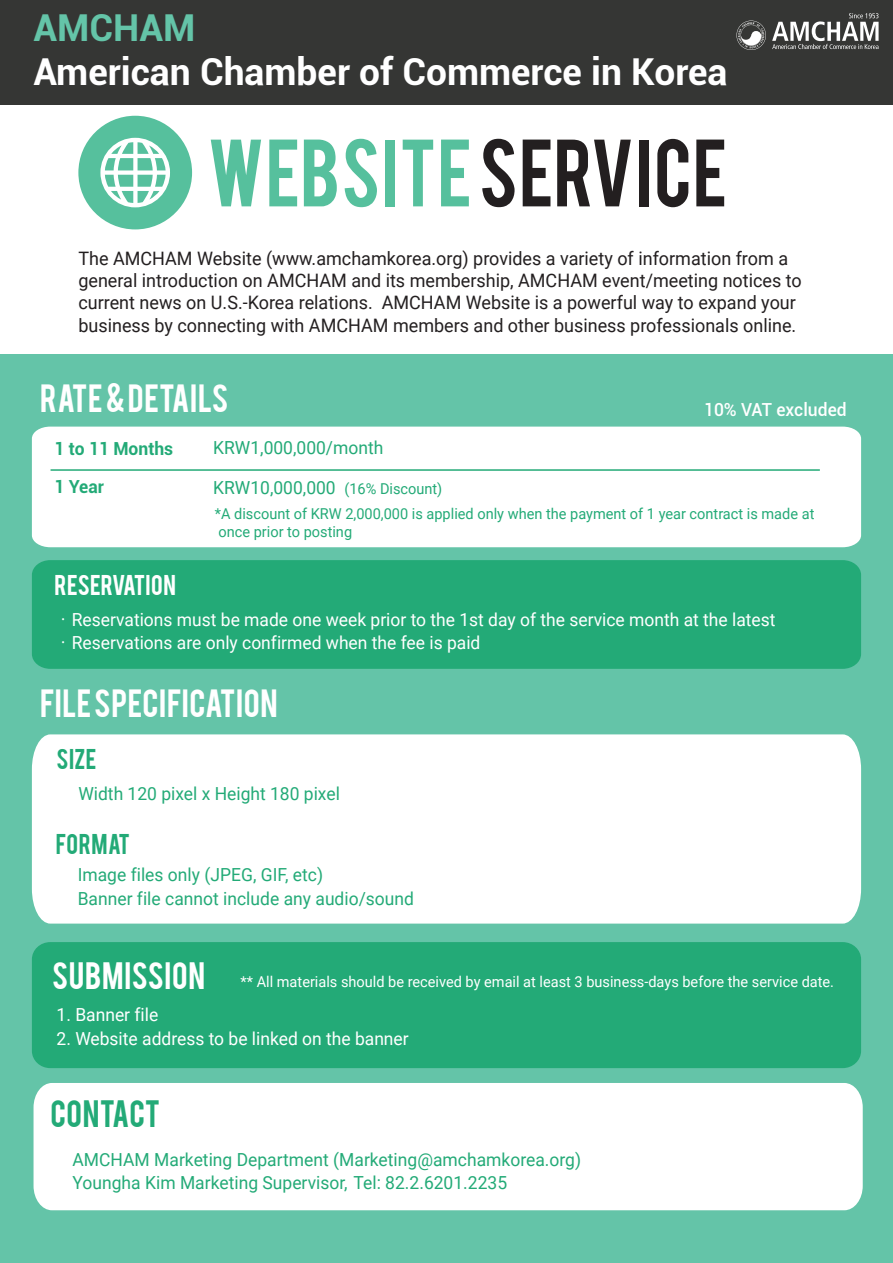
<style>
.page{position:relative;width:893px;height:1263px;background:#fff}
.page>*{position:absolute;margin:0;border:0;box-sizing:border-box;transform-origin:0 0}
.t1{font:75px "Bebas";letter-spacing:.02em;color:#56c09d}
.t2{font:700 37.05px "Roboto";color:#fff}
.t3{font:700 37.05px "Roboto";color:#64c4a8}
.t4{font:30.9px "Bebas";letter-spacing:.015em;color:#fff}
.t5{font:30px "Bebas";letter-spacing:.025em;color:#fff}
.t6{font:30px "Bebas";letter-spacing:.01em;color:#23aa77}
.t7{font:22.5px "Bebas";letter-spacing:.01em;color:#fff}
.t8{font:22.5px "Bebas";letter-spacing:.02em;color:#23aa77}
.t9{font:18.6px/22.2px "Roboto";color:#231f20}
.t10{font:18px/24px "Roboto";color:#23aa77}
.t11{font:18px/22.5px "Roboto";color:#fff}
.t12{font:700 18px/37.7px "Roboto";color:#23aa77}
.t13{font:500 18px "Roboto";color:#fff}
.t14{font:15px/18px "Roboto";color:#23aa77}
.t15{font:15px "Roboto";color:#fff}
.s1{color:#231f20}
.s2{font-size:15px}
.s3{font-family:"Adobe Myungjo Std";font-weight:500}
</style>
<div class="page">
<div style="left:0;top:354px;width:893px;height:909px;background:#64c4a8"></div>
<div style="left:0;top:0;width:893px;height:104px;background:#353634"></div>
<div style="left:78px;top:116px;width:114px;height:113px;background:#56c09d;border-radius:50%"></div>
<div style="left:32px;top:734px;width:829px;height:189px;background:#fff"></div>
<div style="left:32px;top:560px;width:829px;height:109px;background:#23aa77"></div>
<div style="left:32px;top:942px;width:829px;height:126px;background:#23aa77;border-radius:18px"></div>
<svg style="left:100px;top:138px;width:70px;height:69px"></svg>
<div style="left:32px;top:427px;width:829px;height:120px;background:#fff"></div>
<hr style="left:51px;top:469px;width:769px;height:2px;background:#23aa77">
<div style="left:34px;top:1083px;width:829px;height:127px;background:#fff"></div>
<svg style="left:772px;top:13px;width:107px;height:36px"></svg>
<svg style="left:736px;top:20px;width:30px;height:30px"></svg>
<h2 class="t3" style="left:34px;top:1px;width:163px">AMCHAM</h2>
<h2 class="t2" style="left:34px;top:46px;width:695px">American Chamber of Commerce in Korea</h2>
<h1 class="t1" style="left:207px;top:118px;width:522px">WEBSITE<span class="s1">SERVICE</span></h1>
<p class="t9" style="left:78px;top:246px;width:725px">The AMCHAM Website (www.amchamkorea.org) provides a variety of information from a general introduction on AMCHAM and its membership, AMCHAM event/meeting notices to current news on U.S.-Korea relations. AMCHAM Website is a powerful way to expand your business by connecting with AMCHAM members and other business professionals online.</p>
<h3 class="t4" style="left:40px;top:376px;width:190px">RATE &amp; DETAILS</h3>
<p class="t12" style="left:54px;top:429px;width:120px">1 to 11 Months<br>1 Year</p>
<p class="t10" style="left:213px;top:435px;width:172px">KRW1,000,000/month</p>
<p class="t10" style="left:213px;top:475px;width:231px">KRW10,000,000 <span class="s2">(16% Discount)</span></p>
<p class="t13" style="left:704px;top:397px;width:144px">10% VAT excluded</p>
<p class="t14" style="left:215px;top:504px;width:601px">*A discount of KRW 2,000,000 is applied only when the payment of 1 year contract is made at once prior to posting</p>
<p class="t7" style="left:54px;top:568px;width:123px">RESERVATION</p>
<p class="t11" style="left:54px;top:608px;width:723px"><span class="s3">·</span>Reservations must be made one week prior to the 1st day of the service month at the latest <span class="s3">·</span>Reservations are only confirmed when the fee is paid</p>
<h3 class="t4" style="left:40px;top:681px;width:239px">FILE SPECIFICATION</h3>
<p class="t8" style="left:57px;top:743px;width:42px">SIZE</p>
<p class="t10" style="left:78px;top:781px;width:263px">Width 120 pixel x Height 180 pixel</p>
<p class="t8" style="left:56px;top:828px;width:76px">FORMAT</p>
<p class="t10" style="left:78px;top:862px;width:338px">Image files only (JPEG, GIF, etc)<br>Banner file cannot include any audio/sound</p>
<h3 class="t5" style="left:52px;top:953px;width:154px">SUBMISSION</h3>
<p class="t11" style="left:57px;top:1002px;width:103px">1. Banner file</p>
<p class="t11" style="left:57px;top:1026px;width:354px">2. Website address to be linked on the banner</p>
<p class="t15" style="left:241px;top:971px;width:595px">** All materials should be received by email at least 3 business-days before the service date.</p>
<h3 class="t6" style="left:51px;top:1092px;width:111px">CONTACT</h3>
<p class="t10" style="left:73px;top:1148px;width:510px;line-height:22.5px">AMCHAM Marketing Department (Marketing@amchamkorea.org)<br>Youngha Kim Marketing Supervisor, Tel: 82.2.6201.2235</p>
</div>
